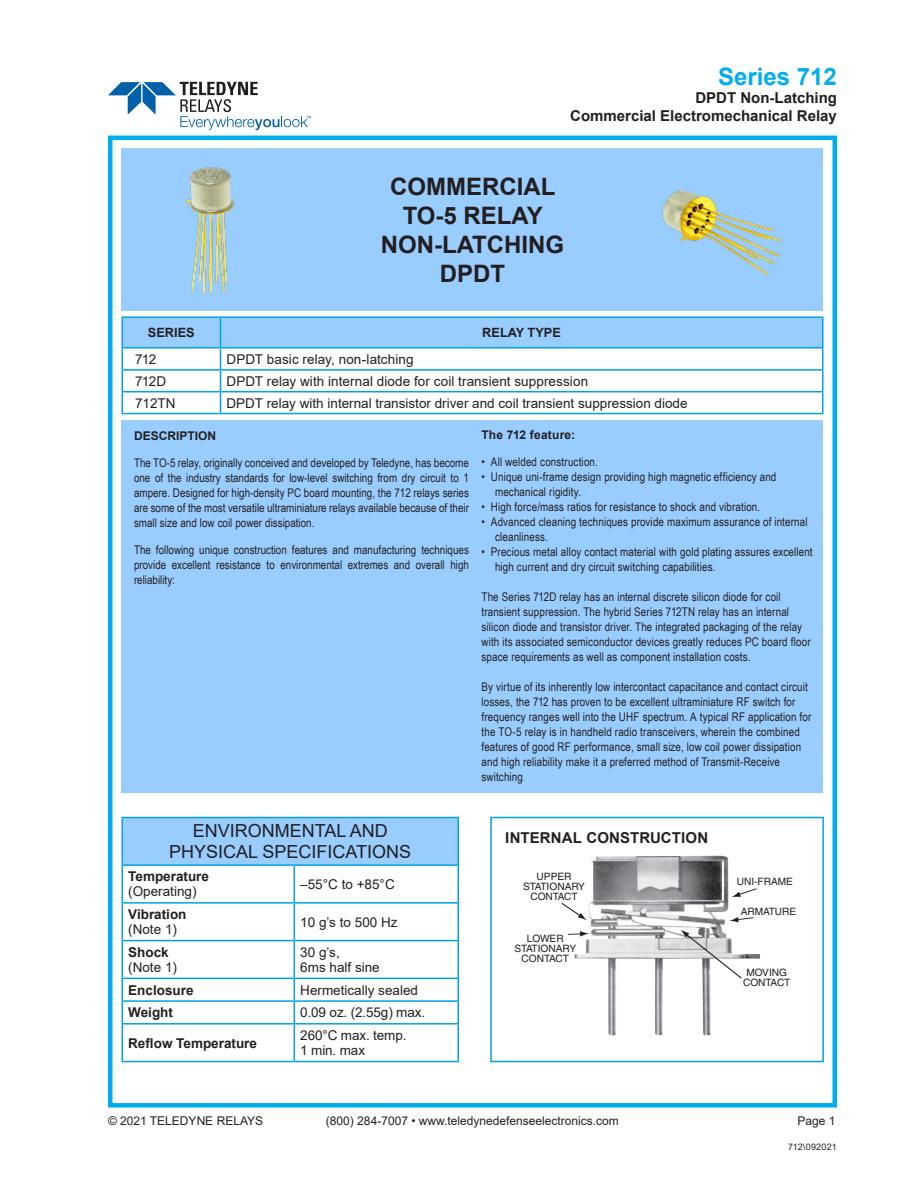
<style>
.page{position:relative;width:918px;height:1188px;background:#fff}
.page>*{position:absolute;margin:0;border:0;box-sizing:border-box;transform-origin:0 0}
.t1{font:700 24px "Arial";color:#231f20}
.t2{font:700 24px "Arial";color:#00aeef}
.t3{font:18px/21.6px "Arial";color:#231f20;text-align:center}
.t4{font:700 15px/18px "Arial";color:#231f20;text-align:right}
.t5{font:13.5px/15px "Arial";color:#231f20}
.t6{font:700 13.5px/15px "Arial";color:#231f20}
.t7{font:700 12.75px "Arial";color:#231f20}
.t8{font:12px/15px "Arial Narrow";letter-spacing:.01em;color:#231f20}
.t9{font:12px "Arial";color:#231f20}
.t10{font:700 12px "Arial";color:#231f20}
.t11{font:10.2px/10.2px "Helvetica";color:#231f20;text-align:center}
.t12{font:9px "Arial";letter-spacing:.025em;color:#231f20}
.s1{font-weight:400}
.s2{font-weight:700}
</style>
<div class="page">
<div style="left:108px;top:136px;width:729px;height:972px;border:4px solid #00aeef"></div>
<svg style="left:108px;top:82px;width:203px;height:48px"></svg>
<hr style="left:822px;top:349px;width:2px;height:20px;background:#00a2e4">
<hr style="left:822px;top:371px;width:2px;height:20px;background:#00a2e4">
<hr style="left:822px;top:392px;width:2px;height:21px;background:#00a2e4">
<hr style="left:122px;top:413px;width:98px;height:1px;background:#00a2e4">
<hr style="left:220px;top:413px;width:603px;height:1px;background:#00a2e4">
<hr style="left:220px;top:316px;width:603px;height:2px;background:#00a2e4">
<hr style="left:822px;top:318px;width:2px;height:29px;background:#00a2e4">
<hr style="left:122px;top:316px;width:98px;height:2px;background:#00a2e4">
<svg style="left:122px;top:317px;width:701px;height:96px"></svg>
<hr style="left:122px;top:347px;width:98px;height:2px;background:#00a2e4">
<div style="left:122px;top:420px;width:702px;height:373px;background:#99cdff"></div>
<div style="left:122px;top:818px;width:336px;height:47px;background:#99cdff"></div>
<hr style="left:122px;top:866px;width:1px;height:36px;background:#00a2e4">
<hr style="left:294px;top:866px;width:1px;height:36px;background:#00a2e4">
<hr style="left:458px;top:866px;width:1px;height:36px;background:#00a2e4">
<hr style="left:122px;top:902px;width:172px;height:2px;background:#00a2e4">
<hr style="left:122px;top:904px;width:1px;height:36px;background:#00a2e4">
<hr style="left:294px;top:902px;width:165px;height:2px;background:#00a2e4">
<hr style="left:294px;top:904px;width:1px;height:36px;background:#00a2e4">
<hr style="left:458px;top:904px;width:1px;height:36px;background:#00a2e4">
<hr style="left:122px;top:940px;width:172px;height:1px;background:#00a2e4">
<hr style="left:122px;top:941px;width:1px;height:37px;background:#00a2e4">
<hr style="left:294px;top:940px;width:165px;height:1px;background:#00a2e4">
<hr style="left:294px;top:941px;width:1px;height:37px;background:#00a2e4">
<hr style="left:458px;top:941px;width:1px;height:37px;background:#00a2e4">
<hr style="left:122px;top:978px;width:172px;height:1px;background:#00a2e4">
<hr style="left:294px;top:978px;width:165px;height:1px;background:#00a2e4">
<hr style="left:122px;top:1000px;width:172px;height:2px;background:#00a2e4">
<svg style="left:122px;top:979px;width:1px;height:44px"></svg>
<hr style="left:294px;top:1000px;width:165px;height:2px;background:#00a2e4">
<svg style="left:294px;top:979px;width:1px;height:44px"></svg>
<svg style="left:458px;top:979px;width:1px;height:44px"></svg>
<hr style="left:122px;top:1023px;width:172px;height:2px;background:#00a2e4">
<hr style="left:122px;top:1025px;width:1px;height:36px;background:#00a2e4">
<hr style="left:294px;top:1023px;width:165px;height:2px;background:#00a2e4">
<hr style="left:294px;top:1025px;width:1px;height:36px;background:#00a2e4">
<hr style="left:458px;top:1025px;width:1px;height:36px;background:#00a2e4">
<hr style="left:122px;top:1061px;width:172px;height:1px;background:#00a2e4">
<hr style="left:294px;top:1061px;width:165px;height:1px;background:#00a2e4">
<hr style="left:122px;top:817px;width:172px;height:1px;background:#00a2e4">
<hr style="left:122px;top:818px;width:1px;height:46px;background:#00a2e4">
<hr style="left:294px;top:817px;width:165px;height:1px;background:#00a2e4">
<hr style="left:458px;top:818px;width:1px;height:46px;background:#00a2e4">
<hr style="left:122px;top:864px;width:172px;height:2px;background:#00a2e4">
<hr style="left:294px;top:864px;width:165px;height:2px;background:#00a2e4">
<div style="left:490px;top:817px;width:334px;height:245px;border:2px solid #00a2e4"></div>
<img style="left:574px;top:856px;width:186px;height:180px">
<svg style="left:561px;top:902px;width:26px;height:18px"></svg>
<svg style="left:567px;top:931px;width:22px;height:6px"></svg>
<svg style="left:731px;top:888px;width:28px;height:9px"></svg>
<svg style="left:729px;top:917px;width:26px;height:5px"></svg>
<svg style="left:680px;top:930px;width:63px;height:49px"></svg>
<div style="left:122px;top:148px;width:702px;height:163px;background:#99cdff"></div>
<img style="left:185px;top:167px;width:50px;height:128px">
<img style="left:662px;top:190px;width:120px;height:86px">
<h1 class="t2" style="left:718px;top:60px;width:120px">Series 712</h1>
<p class="t4" style="left:570px;top:89px;width:268px">DPDT Non-Latching<br>Commercial Electromechanical Relay</p>
<p class="t1" style="left:390px;top:170px;width:167px">COMMERCIAL</p>
<p class="t1" style="left:403px;top:199px;width:142px">TO-5 RELAY</p>
<p class="t1" style="left:381px;top:228px;width:185px">NON-LATCHING</p>
<p class="t1" style="left:440px;top:256px;width:67px">DPDT</p>
<p class="t7" style="left:148px;top:324px;width:48px">SERIES</p>
<p class="t7" style="left:482px;top:324px;width:80px">RELAY TYPE</p>
<p class="t5" style="left:135px;top:351px;width:23px">712</p>
<p class="t5" style="left:226px;top:351px;width:189px">DPDT basic relay, non-latching</p>
<p class="t5" style="left:135px;top:373px;width:33px">712D</p>
<p class="t5" style="left:226px;top:373px;width:363px">DPDT relay with internal diode for coil transient suppression</p>
<p class="t5" style="left:135px;top:395px;width:42px">712TN</p>
<p class="t5" style="left:226px;top:395px;width:463px">DPDT relay with internal transistor driver and coil transient suppression diode</p>
<p class="t10" style="left:134px;top:427px;width:84px">DESCRIPTION</p>
<p class="t8" style="left:134px;top:455px;width:336px;text-align:justify">The TO-5 relay, originally conceived and developed by Teledyne, has become one of the industry standards for low-level switching from dry circuit to 1 ampere. Designed for high-density PC board mounting, the 712 relays series are some of the most versatile ultraminiature relays available because of their small size and low coil power dissipation.</p>
<p class="t8" style="left:134px;top:542px;width:336px;text-align:justify">The following unique construction features and manufacturing techniques provide excellent resistance to environmental extremes and overall high reliability:</p>
<p class="t10" style="left:482px;top:426px;width:95px">The 712 feature:</p>
<p class="t8" style="left:482px;top:454px;width:118px">• All welded construction.</p>
<p class="t8" style="left:495px;top:469px;width:283px;text-indent:-14px">• Unique uni-frame design providing high magnetic efficiency and mechanical rigidity.</p>
<p class="t8" style="left:482px;top:499px;width:280px">• High force/mass ratios for resistance to shock and vibration.</p>
<p class="t8" style="left:495px;top:514px;width:314px;text-indent:-14px">• Advanced cleaning techniques provide maximum assurance of internal cleanliness.</p>
<p class="t8" style="left:495px;top:544px;width:319px;text-indent:-14px">• Precious metal alloy contact material with gold plating assures excellent high current and dry circuit switching capabilities.</p>
<p class="t8" style="left:482px;top:589px;width:331px">The Series 712D relay has an internal discrete silicon diode for coil transient suppression. The hybrid Series 712TN relay has an internal silicon diode and transistor driver. The integrated packaging of the relay with its associated semiconductor devices greatly reduces PC board floor space requirements as well as component installation costs.</p>
<p class="t8" style="left:482px;top:679px;width:331px">By virtue of its inherently low intercontact capacitance and contact circuit losses, the 712 has proven to be excellent ultraminiature RF switch for frequency ranges well into the UHF spectrum. A typical RF application for the TO-5 relay is in handheld radio transceivers, wherein the combined features of good RF performance, small size, low coil power dissipation and high reliability make it a preferred method of Transmit-Receive switching</p>
<p class="t3" style="left:169px;top:819px;width:244px">ENVIRONMENTAL AND<br>PHYSICAL SPECIFICATIONS</p>
<p class="t6" style="left:128px;top:869px;width:82px">Temperature</p>
<p class="t5" style="left:128px;top:884px;width:70px">(Operating)</p>
<p class="t5" style="left:300px;top:877px;width:96px">–55°C to +85°C</p>
<p class="t6" style="left:128px;top:907px;width:60px">Vibration <span class="s1">(Note 1)</span></p>
<p class="t5" style="left:300px;top:914px;width:99px">10 g’s to 500 Hz</p>
<p class="t5" style="left:128px;top:945px;width:50px"><span class="s2">Shock </span>(Note 1)</p>
<p class="t5" style="left:300px;top:945px;width:81px">30 g’s,<br>6ms half sine</p>
<p class="t6" style="left:128px;top:983px;width:67px">Enclosure</p>
<p class="t5" style="left:300px;top:982px;width:119px">Hermetically sealed</p>
<p class="t6" style="left:128px;top:1005px;width:46px">Weight</p>
<p class="t5" style="left:300px;top:1005px;width:126px">0.09 oz. (2.55g) max.</p>
<p class="t6" style="left:128px;top:1035px;width:130px">Reflow Temperature</p>
<p class="t5" style="left:300px;top:1028px;width:108px">260°C max. temp.</p>
<p class="t5" style="left:300px;top:1043px;width:66px">1 min. max</p>
<p class="t4" style="left:505px;top:829px;width:204px">INTERNAL CONSTRUCTION</p>
<p class="t11" style="left:523px;top:871px;width:63px">UPPER<br>STATIONARY<br>CONTACT</p>
<p class="t11" style="left:514px;top:933px;width:63px">LOWER<br>STATIONARY<br>CONTACT</p>
<p class="t11" style="left:737px;top:876px;width:58px">UNI-FRAME</p>
<p class="t11" style="left:741px;top:906px;width:57px">ARMATURE</p>
<p class="t11" style="left:743px;top:967px;width:49px">MOVING<br>CONTACT</p>
<p class="t9" style="left:108px;top:1113px;width:157px">© 2021 TELEDYNE RELAYS</p>
<p class="t9" style="left:326px;top:1113px;width:295px">(800) 284-7007 • www.teledynedefenseelectronics.com</p>
<p class="t9" style="left:797px;top:1113px;width:40px">Page 1</p>
<p class="t12" style="left:788px;top:1141px;width:50px">712\092021</p>
</div>
